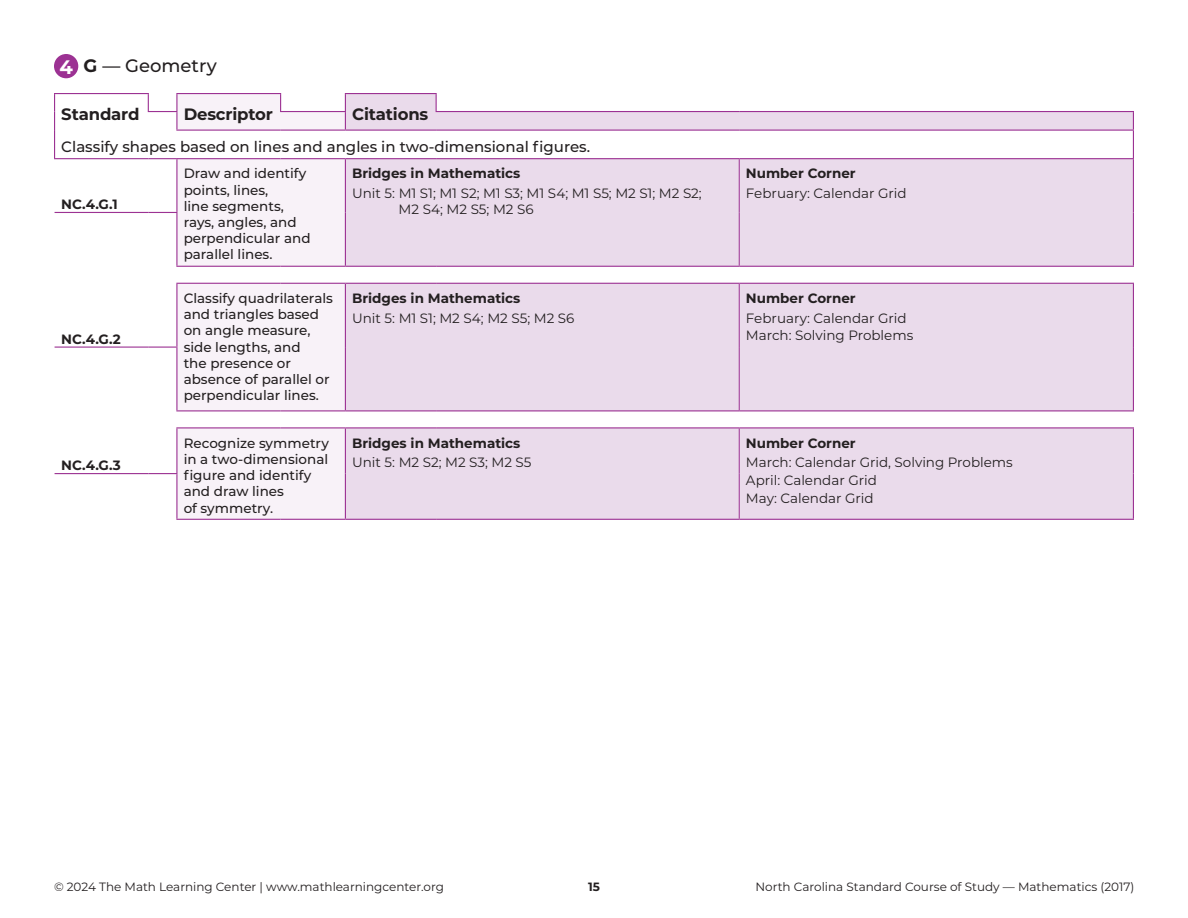
<style>
.page{position:relative;width:1188px;height:918px;background:#fff}
.page>*{position:absolute;margin:0;border:0;box-sizing:border-box;transform-origin:0 0}
.t1{font:700 19.5px "Montserrat";color:#fff}
.t2{font:500 18px "Montserrat";color:#231f20}
.t3{font:700 16.5px "Montserrat";letter-spacing:-.01em;color:#231f20}
.t4{font:500 15px "Montserrat";color:#231f20}
.t5{font:500 13.5px/16.2px "Montserrat";color:#231f20}
.t6{font:13.5px/16.2px "Montserrat";color:#231f20}
.t7{font:700 13.5px "Montserrat";color:#231f20}
.t8{font:12px "Montserrat";color:#231f20}
.t9{font:700 12px "Montserrat";color:#231f20}
.s1{font-weight:700}
</style>
<div class="page">
<svg style="left:177px;top:94px;width:168px;height:425px;fill:#f8f2f8"></svg>
<svg style="left:345px;top:94px;width:788px;height:425px;fill:#eadbeb"></svg>
<hr style="left:54px;top:93px;width:95px;height:1px;background:#9c3293">
<hr style="left:176px;top:93px;width:105px;height:1px;background:#9c3293">
<svg style="left:280px;top:94px;width:1px;height:17px"></svg>
<hr style="left:345px;top:93px;width:92px;height:1px;background:#9c3293">
<svg style="left:436px;top:94px;width:1px;height:17px"></svg>
<svg style="left:148px;top:94px;width:29px;height:36px"></svg>
<hr style="left:176px;top:130px;width:105px;height:1px;background:#9c3293">
<hr style="left:280px;top:111px;width:66px;height:1px;background:#9c3293">
<hr style="left:281px;top:130px;width:64px;height:1px;background:#9c3293">
<svg style="left:345px;top:94px;width:1px;height:36px"></svg>
<hr style="left:345px;top:130px;width:91px;height:1px;background:#9c3293">
<hr style="left:436px;top:111px;width:303px;height:1px;background:#9c3293">
<hr style="left:739px;top:111px;width:395px;height:1px;background:#9c3293">
<hr style="left:436px;top:130px;width:303px;height:1px;background:#9c3293">
<hr style="left:739px;top:130px;width:395px;height:1px;background:#9c3293">
<svg style="left:54px;top:94px;width:1px;height:64px"></svg>
<svg style="left:1133px;top:112px;width:1px;height:46px"></svg>
<hr style="left:176px;top:159px;width:1px;height:53px;background:#9c3293">
<hr style="left:176px;top:213px;width:1px;height:53px;background:#9c3293">
<hr style="left:176px;top:284px;width:1px;height:63px;background:#9c3293">
<hr style="left:176px;top:428px;width:1px;height:45px;background:#9c3293">
<hr style="left:176px;top:474px;width:1px;height:45px;background:#9c3293">
<hr style="left:345px;top:159px;width:1px;height:53px;background:#9c3293">
<hr style="left:345px;top:212px;width:1px;height:54px;background:#9c3293">
<hr style="left:345px;top:284px;width:1px;height:63px;background:#9c3293">
<hr style="left:345px;top:347px;width:1px;height:63px;background:#9c3293">
<hr style="left:345px;top:428px;width:1px;height:46px;background:#9c3293">
<hr style="left:345px;top:474px;width:1px;height:45px;background:#9c3293">
<hr style="left:739px;top:159px;width:1px;height:53px;background:#9c3293">
<hr style="left:739px;top:212px;width:1px;height:54px;background:#9c3293">
<hr style="left:739px;top:284px;width:1px;height:63px;background:#9c3293">
<hr style="left:739px;top:347px;width:1px;height:63px;background:#9c3293">
<hr style="left:739px;top:428px;width:1px;height:46px;background:#9c3293">
<hr style="left:739px;top:474px;width:1px;height:45px;background:#9c3293">
<hr style="left:1133px;top:159px;width:1px;height:53px;background:#9c3293">
<hr style="left:1133px;top:212px;width:1px;height:54px;background:#9c3293">
<hr style="left:1133px;top:284px;width:1px;height:63px;background:#9c3293">
<hr style="left:1133px;top:347px;width:1px;height:63px;background:#9c3293">
<hr style="left:1133px;top:428px;width:1px;height:46px;background:#9c3293">
<hr style="left:1133px;top:474px;width:1px;height:45px;background:#9c3293">
<hr style="left:55px;top:347px;width:93px;height:1px;background:#9c3293">
<svg style="left:148px;top:347px;width:29px;height:1px"></svg>
<hr style="left:176px;top:348px;width:1px;height:62px;background:#9c3293">
<hr style="left:176px;top:266px;width:105px;height:1px;background:#9c3293">
<hr style="left:281px;top:266px;width:64px;height:1px;background:#9c3293">
<hr style="left:176px;top:410px;width:105px;height:1px;background:#9c3293">
<hr style="left:281px;top:410px;width:64px;height:1px;background:#9c3293">
<hr style="left:176px;top:519px;width:105px;height:1px;background:#9c3293">
<hr style="left:281px;top:519px;width:64px;height:1px;background:#9c3293">
<hr style="left:345px;top:266px;width:91px;height:1px;background:#9c3293">
<hr style="left:436px;top:266px;width:303px;height:1px;background:#9c3293">
<hr style="left:345px;top:410px;width:91px;height:1px;background:#9c3293">
<hr style="left:436px;top:410px;width:303px;height:1px;background:#9c3293">
<hr style="left:345px;top:519px;width:91px;height:1px;background:#9c3293">
<hr style="left:436px;top:519px;width:303px;height:1px;background:#9c3293">
<hr style="left:739px;top:266px;width:395px;height:1px;background:#9c3293">
<hr style="left:739px;top:410px;width:395px;height:1px;background:#9c3293">
<hr style="left:739px;top:519px;width:395px;height:1px;background:#9c3293">
<hr style="left:176px;top:283px;width:105px;height:1px;background:#9c3293">
<hr style="left:281px;top:283px;width:64px;height:1px;background:#9c3293">
<hr style="left:176px;top:427px;width:105px;height:1px;background:#9c3293">
<hr style="left:281px;top:427px;width:64px;height:1px;background:#9c3293">
<hr style="left:345px;top:283px;width:91px;height:1px;background:#9c3293">
<hr style="left:436px;top:283px;width:303px;height:1px;background:#9c3293">
<hr style="left:345px;top:427px;width:91px;height:1px;background:#9c3293">
<hr style="left:436px;top:427px;width:303px;height:1px;background:#9c3293">
<hr style="left:739px;top:283px;width:395px;height:1px;background:#9c3293">
<hr style="left:739px;top:427px;width:395px;height:1px;background:#9c3293">
<hr style="left:54px;top:158px;width:94px;height:1px;background:#9c3293">
<svg style="left:148px;top:158px;width:29px;height:1px"></svg>
<hr style="left:177px;top:158px;width:104px;height:1px;background:#9c3293">
<hr style="left:281px;top:158px;width:64px;height:1px;background:#9c3293">
<hr style="left:345px;top:158px;width:91px;height:1px;background:#9c3293">
<hr style="left:436px;top:158px;width:303px;height:1px;background:#9c3293">
<hr style="left:739px;top:158px;width:395px;height:1px;background:#9c3293">
<hr style="left:55px;top:212px;width:93px;height:1px;background:#9c3293">
<svg style="left:148px;top:212px;width:29px;height:1px"></svg>
<hr style="left:55px;top:473px;width:93px;height:1px;background:#9c3293">
<svg style="left:148px;top:473px;width:29px;height:1px"></svg>
<div style="left:54px;top:54px;width:24px;height:24px;background:#9c3293;border-radius:50%"></div>
<p class="t1" style="left:59px;top:53px;width:15px">4</p>
<p class="t2" style="left:83px;top:53px;width:135px"><span class="s1">G</span> — Geometry</p>
<p class="t3" style="left:61px;top:102px;width:80px">Standard</p>
<p class="t3" style="left:184px;top:102px;width:91px">Descriptor</p>
<p class="t3" style="left:352px;top:102px;width:78px">Citations</p>
<p class="t4" style="left:61px;top:136px;width:530px">Classify shapes based on lines and angles in two-dimensional figures.</p>
<p class="t7" style="left:61px;top:194px;width:58px">NC.4.G.1</p>
<p class="t7" style="left:61px;top:329px;width:61px">NC.4.G.2</p>
<p class="t7" style="left:61px;top:456px;width:61px">NC.4.G.3</p>
<p class="t5" style="left:184px;top:165px;width:128px">Draw and identify points, lines,<br>line segments, rays, angles, and perpendicular and parallel lines.</p>
<p class="t7" style="left:352px;top:164px;width:170px">Bridges in Mathematics</p>
<p class="t6" style="left:399px;top:185px;width:305px;text-indent:-46px">Unit 5: M1 S1; M1 S2; M1 S3; M1 S4; M1 S5; M2 S1; M2 S2;<br>M2 S4; M2 S5; M2 S6</p>
<p class="t5" style="left:184px;top:290px;width:151px">Classify quadrilaterals and triangles based on angle measure, side lengths, and<br>the presence or absence of parallel or perpendicular lines.</p>
<p class="t7" style="left:352px;top:289px;width:170px">Bridges in Mathematics</p>
<p class="t6" style="left:352px;top:309px;width:224px">Unit 5: M1 S1; M2 S4; M2 S5; M2 S6</p>
<p class="t5" style="left:184px;top:434px;width:147px">Recognize symmetry in a two-dimensional figure and identify and draw lines<br>of symmetry.</p>
<p class="t7" style="left:352px;top:433px;width:170px">Bridges in Mathematics</p>
<p class="t6" style="left:352px;top:454px;width:181px">Unit 5: M2 S2; M2 S3; M2 S5</p>
<p class="t7" style="left:746px;top:164px;width:111px">Number Corner</p>
<p class="t6" style="left:746px;top:185px;width:162px">February: Calendar Grid</p>
<p class="t7" style="left:746px;top:289px;width:111px">Number Corner</p>
<p class="t6" style="left:746px;top:309px;width:162px">February: Calendar Grid</p>
<p class="t6" style="left:746px;top:327px;width:169px">March: Solving Problems</p>
<p class="t7" style="left:746px;top:433px;width:111px">Number Corner</p>
<p class="t6" style="left:746px;top:454px;width:268px">March: Calendar Grid, Solving Problems</p>
<p class="t6" style="left:746px;top:472px;width:132px">April: Calendar Grid</p>
<p class="t6" style="left:746px;top:489px;width:129px">May: Calendar Grid</p>
<p class="t8" style="left:54px;top:878px;width:391px">© 2024 The Math Learning Center | www.mathlearningcenter.org</p>
<p class="t9" style="left:588px;top:878px;width:13px">15</p>
<p class="t8" style="left:755px;top:878px;width:381px">North Carolina Standard Course of Study — Mathematics (2017)</p>
</div>
